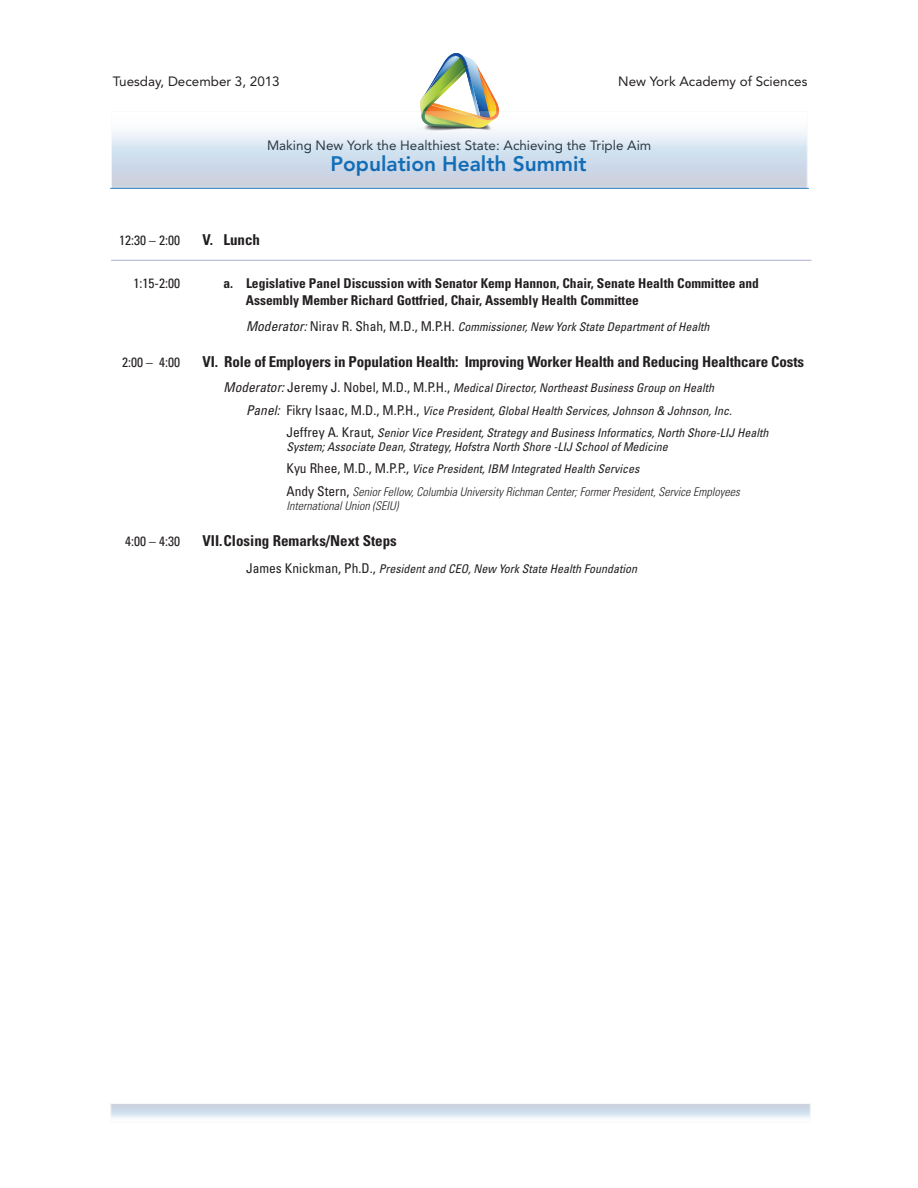
<style>
.page{position:relative;width:918px;height:1188px;background:#fff}
.page>*{position:absolute;margin:0;border:0;box-sizing:border-box;transform-origin:0 0}
.t1{font:800 20.85px "Avenir LT Std";color:#1074bc}
.t2{font:700 condensed 15px "Univers LT Std";letter-spacing:-.01em;color:#231f20}
.t3{font:700 condensed 13.5px/16.2px "Univers LT Std";color:#231f20}
.t4{font:13.5px "Avenir LT Std";color:#231f20}
.t5{font:condensed 13.5px "Univers LT Std";color:#231f20}
.t6{font:italic condensed 12px/14.4px "Univers LT Std";color:#231f20}
.t7{font:italic 300 condensed 12px/14.4px "Univers LT Std";color:#231f20}
.s1{font-size:13.5px}
.s2{font-style:normal;font-size:13.5px}
.s3{font-weight:400;font-style:normal;font-size:13.5px}
</style>
<div class="page">
<img style="left:420px;top:53px;width:79px;height:58px">
<hr style="left:110px;top:188px;width:699px;height:1px;background:#1074bc">
<div style="left:111px;top:111px;width:696px;height:78px;background:linear-gradient(to bottom,#fbfdf8,#bfcde2)"></div>
<div style="left:111px;top:111px;width:696px;height:78px;border:1px solid #e4f0d4"></div>
<svg style="left:113px;top:1105px;width:695px;height:13px;background:#d5dfeb"></svg>
<div style="left:111px;top:1103px;width:699px;height:19px;border:1px solid #e4f0d4"></div>
<hr style="left:111px;top:260px;width:701px;height:1px;background:#afb0d2">
<p class="t4" style="left:113px;top:74px;width:169px">Tuesday, December 3, 2013</p>
<p class="t4" style="left:618px;top:74px;width:191px">New York Academy of Sciences</p>
<p class="t4" style="left:267px;top:138px;width:386px">Making New York the Healthiest State: Achieving the Triple Aim</p>
<h1 class="t1" style="left:330px;top:152px;width:258px">Population Health Summit</h1>
<p class="t5" style="left:119px;top:232px;width:62px">12:30 – 2:00</p>
<p class="t2" style="left:202px;top:231px;width:59px">V. Lunch</p>
<p class="t5" style="left:134px;top:275px;width:48px">1:15-2:00</p>
<p class="t3" style="left:246px;top:275px;width:514px;text-indent:-22px">a. Legislative Panel Discussion with Senator Kemp Hannon, Chair, Senate Health Committee and<br>Assembly Member Richard Gottfried, Chair, Assembly Health Committee</p>
<p class="t6" style="left:246px;top:320px;width:465px"><span class="s1">Moderator:</span> <span class="s2">Nirav R. Shah, M.D., M.P.H.</span> Commissioner, New York State Department of Health</p>
<p class="t5" style="left:122px;top:354px;width:59px">2:00 – 4:00</p>
<p class="t2" style="left:202px;top:353px;width:603px">VI. Role of Employers in Population Health: Improving Worker Health and Reducing Healthcare Costs</p>
<p class="t6" style="left:224px;top:381px;width:492px"><span class="s1">Moderator:</span> <span class="s2">Jeremy J. Nobel, M.D., M.P.H.,</span> Medical Director, Northeast Business Group on Health</p>
<p class="t6" style="left:246px;top:403px;width:487px"><span class="s1">Panel:</span> <span class="s2">Fikry Isaac, M.D., M.P.H.,</span> Vice President, Global Health Services, Johnson &amp; Johnson, Inc.</p>
<p class="t6" style="left:286px;top:425px;width:484px"><span class="s2">Jeffrey A. Kraut,</span> Senior Vice President, Strategy and Business Informatics, North Shore-LIJ Health<br>System; Associate Dean, Strategy, Hofstra North Shore -LIJ School of Medicine</p>
<p class="t6" style="left:286px;top:462px;width:355px"><span class="s2">Kyu Rhee, M.D., M.P.P.,</span> Vice President, IBM Integrated Health Services</p>
<p class="t7" style="left:286px;top:484px;width:455px"><span class="s3">Andy Stern,</span> Senior Fellow, Columbia University Richman Center; Former President, Service Employees<br>International Union (SEIU)</p>
<p class="t5" style="left:125px;top:533px;width:56px">4:00 – 4:30</p>
<p class="t2" style="left:202px;top:532px;width:196px">VII.Closing Remarks/Next Steps</p>
<p class="t6" style="left:246px;top:561px;width:393px"><span class="s2">James Knickman, Ph.D.,</span> President and CEO, New York State Health Foundation</p>
</div>
